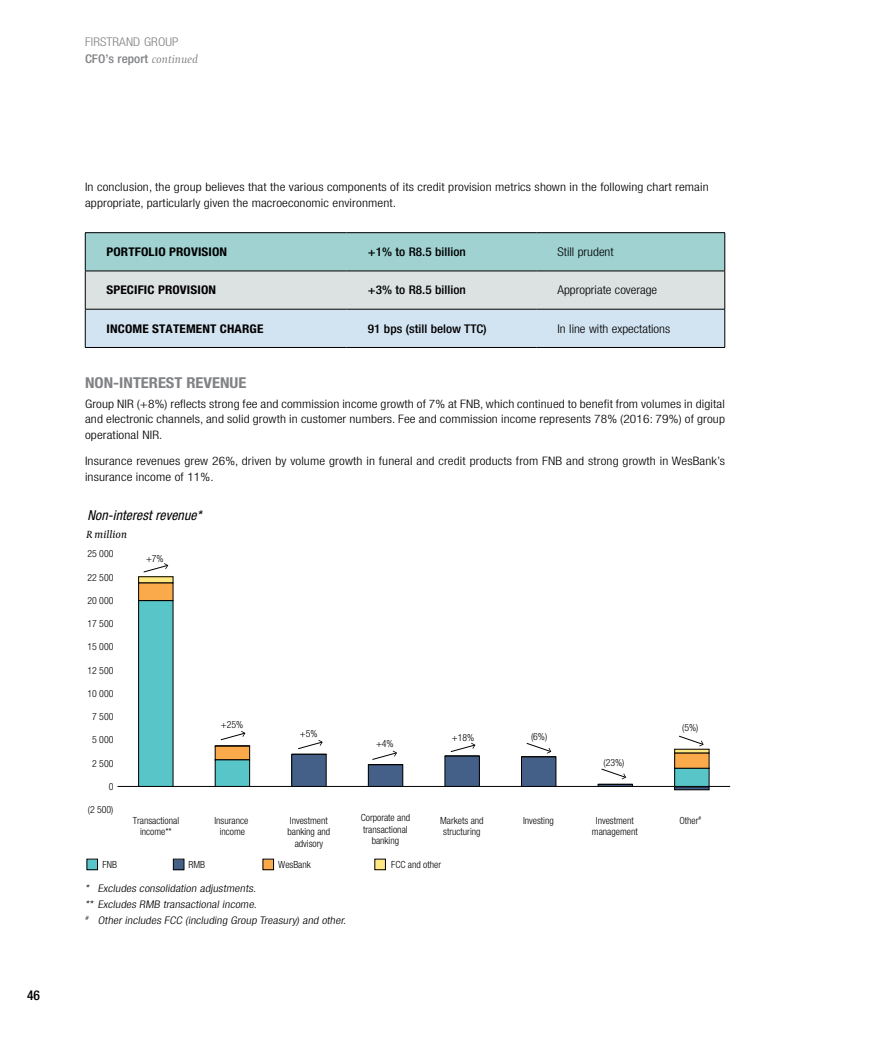
<style>
.page{position:relative;width:893px;height:1063px;background:#fff}
.page>*{position:absolute;margin:0;border:0;box-sizing:border-box;transform-origin:0 0}
.t1{font:700 condensed 15px "Helvetica Neue LT Std";color:#808285;scale:1.1 1}
.t2{font:italic condensed 13.65px "Helvetica Neue LT Std";letter-spacing:.01em;color:#000}
.t3{font:500 condensed 13.5px "Helvetica Neue LT Std";color:#000}
.t4{font:700 condensed 12px "Helvetica Neue LT Std";letter-spacing:.01em;color:#000;scale:1.1 1}
.t5{font:300 condensed 12px "Helvetica Neue LT Std";color:#000;scale:1.1 1}
.t6{font:500 condensed 12px "Helvetica Neue LT Std";color:#000;scale:1.1 1}
.t7{font:300 condensed 12px/17.1px "Helvetica Neue LT Std";letter-spacing:.01em;color:#808285;scale:1.1 1}
.t8{font:300 condensed 11.7px/15.8px "Helvetica Neue LT Std";letter-spacing:.01em;color:#000;scale:1.15 1}
.t9{font:italic 10.65px "Capitolium News 2";letter-spacing:.01em;color:#000}
.t10{font:italic 300 condensed 10.5px/15.9px "Helvetica Neue LT Std";letter-spacing:.01em;color:#000;scale:1.15 1}
.t11{font:300 condensed 9.9px/11.9px "Helvetica Neue LT Std";color:#000;text-align:center}
.s1{font-weight:500}
.s2{font-family:"Capitolium 2";font-weight:400;font-style:italic;font-stretch:normal}
</style>
<div class="page">
<svg style="left:86px;top:233px;width:638px;height:114px;background:#c2dade"></svg>
<hr style="left:85px;top:232px;width:262px;height:1px;background:#000">
<hr style="left:85px;top:233px;width:1px;height:38px;background:#000">
<hr style="left:347px;top:232px;width:189px;height:1px;background:#000">
<hr style="left:536px;top:232px;width:189px;height:1px;background:#000">
<hr style="left:724px;top:233px;width:1px;height:38px;background:#000">
<hr style="left:85px;top:271px;width:262px;height:1px;background:#000">
<hr style="left:85px;top:271px;width:1px;height:38px;background:#000">
<hr style="left:347px;top:271px;width:189px;height:1px;background:#000">
<hr style="left:536px;top:271px;width:189px;height:1px;background:#000">
<hr style="left:724px;top:271px;width:1px;height:38px;background:#000">
<hr style="left:85px;top:309px;width:262px;height:1px;background:#000">
<hr style="left:85px;top:309px;width:1px;height:38px;background:#000">
<hr style="left:347px;top:309px;width:189px;height:1px;background:#000">
<hr style="left:536px;top:309px;width:189px;height:1px;background:#000">
<hr style="left:724px;top:309px;width:1px;height:38px;background:#000">
<hr style="left:85px;top:347px;width:262px;height:1px;background:#000">
<hr style="left:347px;top:347px;width:189px;height:1px;background:#000">
<hr style="left:536px;top:347px;width:189px;height:1px;background:#000">
<div style="left:375px;top:859px;width:11px;height:11px;border:1px solid #000"></div>
<svg style="left:143px;top:563px;width:25px;height:10px"></svg>
<svg style="left:220px;top:731px;width:26px;height:10px"></svg>
<svg style="left:298px;top:740px;width:25px;height:10px"></svg>
<svg style="left:372px;top:751px;width:25px;height:9px"></svg>
<svg style="left:450px;top:743px;width:26px;height:9px"></svg>
<svg style="left:679px;top:735px;width:25px;height:11px"></svg>
<hr style="left:118px;top:786px;width:612px;height:1px;background:#000">
<hr style="left:139px;top:576px;width:34px;height:1px;background:#000">
<div style="left:674px;top:787px;width:35px;height:3px;border:1px solid #000"></div>
<div style="left:139px;top:577px;width:34px;height:6px;background:#ffe881"></div>
<div style="left:138px;top:577px;width:35px;height:6px;border:1px solid #000"></div>
<div style="left:139px;top:583px;width:34px;height:18px;background:#faaa4b"></div>
<div style="left:215px;top:746px;width:35px;height:14px;background:#faaa4b"></div>
<div style="left:215px;top:746px;width:35px;height:14px;border:1px solid #000"></div>
<div style="left:675px;top:753px;width:34px;height:15px;background:#faaa4b"></div>
<div style="left:139px;top:601px;width:34px;height:185px;background:#58c5c9"></div>
<div style="left:138px;top:600px;width:35px;height:187px;border:1px solid #000"></div>
<div style="left:215px;top:760px;width:35px;height:26px;background:#58c5c9"></div>
<div style="left:215px;top:760px;width:35px;height:27px;border:1px solid #000"></div>
<div style="left:292px;top:754px;width:34px;height:32px;background:#446088"></div>
<div style="left:292px;top:754px;width:34px;height:33px;border:1px solid #000"></div>
<div style="left:368px;top:765px;width:35px;height:21px;background:#446088"></div>
<div style="left:368px;top:765px;width:35px;height:22px;border:1px solid #000"></div>
<div style="left:445px;top:756px;width:34px;height:30px;background:#446088"></div>
<div style="left:445px;top:756px;width:35px;height:31px;border:1px solid #000"></div>
<div style="left:521px;top:757px;width:35px;height:29px;background:#446088"></div>
<div style="left:521px;top:757px;width:35px;height:30px;border:1px solid #000"></div>
<div style="left:598px;top:784px;width:35px;height:3px;border:1px solid #000"></div>
<div style="left:675px;top:768px;width:34px;height:18px;background:#58c5c9"></div>
<div style="left:674px;top:768px;width:35px;height:19px;border:1px solid #000"></div>
<svg style="left:526px;top:743px;width:25px;height:11px"></svg>
<svg style="left:601px;top:768px;width:25px;height:11px"></svg>
<svg style="left:87px;top:859px;width:11px;height:11px"></svg>
<svg style="left:173px;top:859px;width:11px;height:11px"></svg>
<svg style="left:263px;top:859px;width:11px;height:11px"></svg>
<svg style="left:375px;top:859px;width:10px;height:11px"></svg>
<p class="t7" style="left:85px;top:33px;width:104px">FIRSTRAND GROUP<br><span class="s1">CFO’s report</span> <span class="s2">continued</span></p>
<p class="t3" style="left:27px;top:988px;width:14px">46</p>
<p class="t8" style="left:85px;top:179px;width:544px">In conclusion, the group believes that the various components of its credit provision metrics shown in the following chart remain appropriate, particularly given the macroeconomic environment.</p>
<p class="t4" style="left:107px;top:245px;width:111px">PORTFOLIO PROVISION</p>
<p class="t6" style="left:368px;top:245px;width:91px">+1% to R8.5 billion</p>
<p class="t5" style="left:557px;top:245px;width:53px">Still prudent</p>
<p class="t4" style="left:107px;top:283px;width:101px">SPECIFIC PROVISION</p>
<p class="t6" style="left:368px;top:283px;width:91px">+3% to R8.5 billion</p>
<p class="t5" style="left:557px;top:283px;width:92px">Appropriate coverage</p>
<p class="t4" style="left:107px;top:321px;width:144px">INCOME STATEMENT CHARGE</p>
<p class="t6" style="left:368px;top:321px;width:110px">91 bps (still below TTC)</p>
<p class="t5" style="left:557px;top:322px;width:104px">In line with expectations</p>
<p class="t1" style="left:85px;top:373px;width:148px">NON-INTEREST REVENUE</p>
<p class="t8" style="left:85px;top:395px;width:558px;text-align:justify">Group NIR (+8%) reflects strong fee and commission income growth of 7% at FNB, which continued to benefit from volumes in digital and electronic channels, and solid growth in customer numbers. Fee and commission income represents 78% (2016: 79%) of group operational NIR.</p>
<p class="t8" style="left:85px;top:453px;width:558px">Insurance revenues grew 26%, driven by volume growth in funeral and credit products from FNB and strong growth in WesBank’s insurance income of 11%.</p>
<p class="t2" style="left:87px;top:507px;width:116px">Non-interest revenue*</p>
<p class="t9" style="left:86px;top:527px;width:42px">R million</p>
<p class="t11" style="left:87px;top:548px;width:27px">25 000</p>
<p class="t11" style="left:87px;top:571px;width:27px">22 500</p>
<p class="t11" style="left:87px;top:594px;width:27px">20 000</p>
<p class="t11" style="left:87px;top:618px;width:27px">17 500</p>
<p class="t11" style="left:87px;top:641px;width:27px">15 000</p>
<p class="t11" style="left:87px;top:664px;width:27px">12 500</p>
<p class="t11" style="left:87px;top:687px;width:27px">10 000</p>
<p class="t11" style="left:92px;top:711px;width:23px">7 500</p>
<p class="t11" style="left:92px;top:734px;width:23px">5 000</p>
<p class="t11" style="left:92px;top:757px;width:23px">2 500</p>
<p class="t11" style="left:109px;top:780px;width:6px">0</p>
<p class="t11" style="left:88px;top:804px;width:27px">(2 500)</p>
<p class="t11" style="left:146px;top:552px;width:19px">+7%</p>
<p class="t11" style="left:221px;top:719px;width:24px">+25%</p>
<p class="t11" style="left:300px;top:727px;width:19px">+5%</p>
<p class="t11" style="left:133px;top:814px;width:48px">Transactional income**</p>
<p class="t11" style="left:214px;top:814px;width:35px">Insurance income</p>
<p class="t11" style="left:287px;top:814px;width:44px">Investment banking and advisory</p>
<p class="t11" style="left:376px;top:738px;width:19px">+4%</p>
<p class="t11" style="left:452px;top:731px;width:24px">+18%</p>
<p class="t11" style="left:531px;top:731px;width:18px">(6%)</p>
<p class="t11" style="left:603px;top:756px;width:22px">(23%)</p>
<p class="t11" style="left:682px;top:722px;width:18px">(5%)</p>
<p class="t11" style="left:361px;top:811px;width:51px">Corporate and transactional banking</p>
<p class="t11" style="left:440px;top:814px;width:45px">Markets and structuring</p>
<p class="t11" style="left:523px;top:814px;width:32px">Investing</p>
<p class="t11" style="left:592px;top:814px;width:47px">Investment management</p>
<p class="t11" style="left:679px;top:814px;width:23px">Other<sup>#</sup></p>
<p class="t11" style="left:103px;top:858px;width:16px">FNB</p>
<p class="t11" style="left:189px;top:858px;width:18px">RMB</p>
<p class="t11" style="left:278px;top:858px;width:34px">WesBank</p>
<p class="t11" style="left:391px;top:858px;width:51px">FCC and other</p>
<p class="t10" style="left:85px;top:880px;width:230px">* Excludes consolidation adjustments.<br>** Excludes RMB transactional income.<br><sup>#</sup> Other includes FCC (including Group Treasury) and other.</p>
</div>
